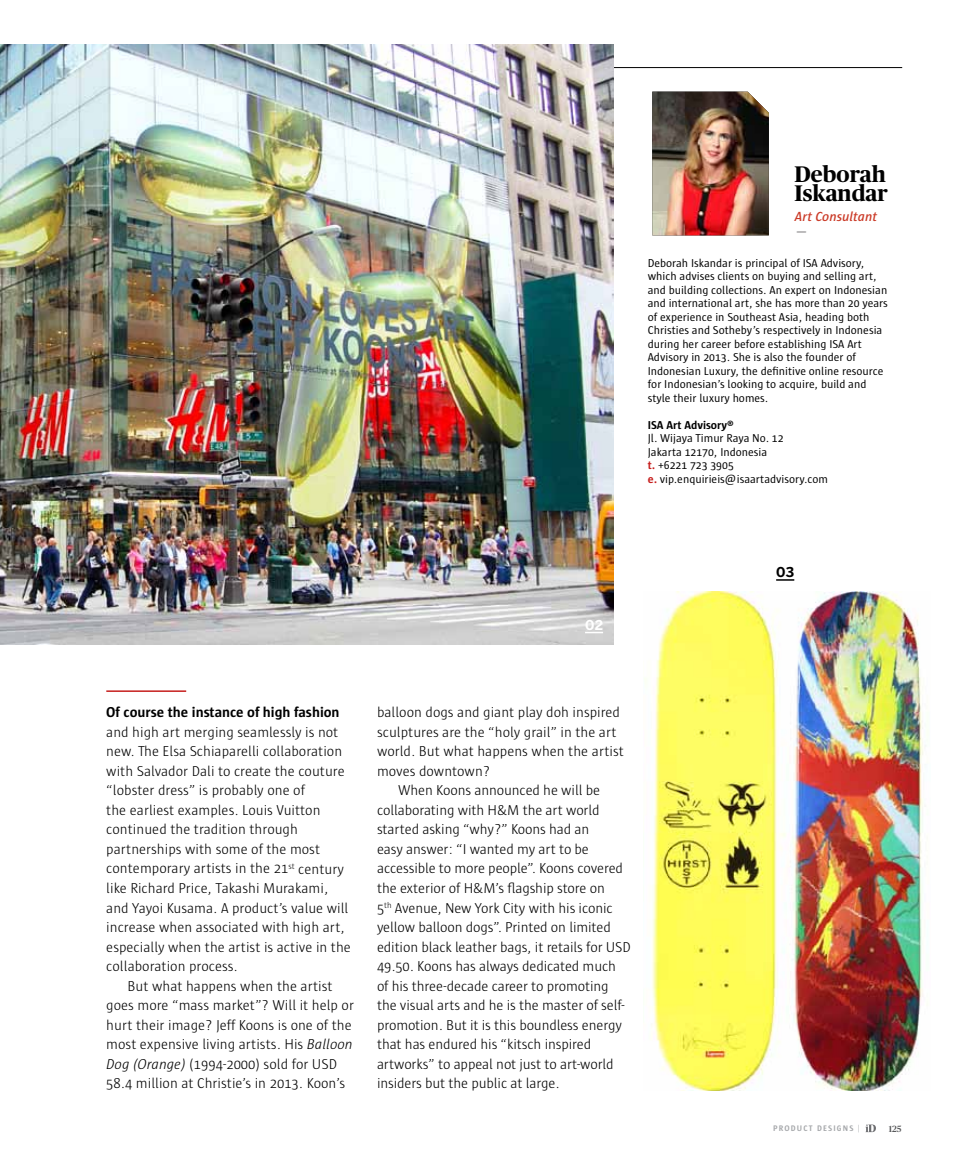
<style>
.page{position:relative;width:978px;height:1170px;background:#fff}
.page>*{position:absolute;margin:0;border:0;box-sizing:border-box;transform-origin:0 0}
.t1{font:700 22.5px/19.5px "Publico Headline";color:#000}
.t2{font:300 14.7px/19.5px "Sun";color:#000}
.t3{font:700 14.7px "Sun";color:#000}
.t4{font:italic 600 13.5px "Sun";color:#cb3b28}
.t5{font:700 13.5px "Benton Sans";color:#fff}
.t6{font:700 13.5px "Benton Sans";color:#000}
.t7{font:300 13.5px "Sun";color:#414042}
.t8{font:11.7px/13.5px "Sun";color:#000}
.t9{font:700 11.7px "Sun";color:#000}
.t10{font:500 9px "Publico Headline";color:#58595b}
.t11{font:700 8.25px "Sun";letter-spacing:.14em;color:#a7a9ac}
.s1{font-weight:700;color:#c61e1d}
.s2{font-style:italic}
.s3{font-weight:300}
</style>
<div class="page">
<svg style="left:865px;top:1124px;width:11px;height:7px"></svg>
<hr style="left:0;top:67px;width:902px;height:1px;background:#000">
<hr style="left:106px;top:690px;width:80px;height:2px;background:#c61e1d">
<img style="left:0;top:45px;width:614px;height:599px">
<img style="left:644px;top:591px;width:282px;height:499px">
<img style="left:652px;top:92px;width:117px;height:143px">
<svg style="left:585px;top:631px;width:18px;height:2px"></svg>
<svg style="left:776px;top:579px;width:18px;height:1px"></svg>
<h1 class="t1" style="left:794px;top:162px;width:95px">Deborah<br>Iskandar</h1>
<p class="t4" style="left:795px;top:209px;width:84px">Art Consultant</p>
<p class="t7" style="left:795px;top:225px;width:15px">—</p>
<p class="t8" style="left:648px;top:256px;width:242px">Deborah Iskandar is principal of ISA Advisory, which advises clients on buying and selling art, and building collections. An expert on Indonesian and international art, she has more than 20 years of experience in Southeast Asia, heading both Christies and Sotheby’s respectively in Indonesia during her career before establishing ISA Art Advisory in 2013. She is also the founder of Indonesian Luxury, the definitive online resource for Indonesian’s looking to acquire, build and style their luxury homes.</p>
<p class="t9" style="left:648px;top:418px;width:88px">ISA Art Advisory®</p>
<p class="t8" style="left:648px;top:432px;width:182px">Jl. Wijaya Timur Raya No. 12<br>Jakarta 12170, Indonesia<br><span class="s1">t.</span> +6221 723 3905<br><span class="s1">e.</span> vip.enquirieis@isaartadvisory.com</p>
<p class="t5" style="left:585px;top:616px;width:20px">02</p>
<p class="t3" style="left:106px;top:704px;width:235px">Of course the instance of high fashion</p>
<p class="t2" style="left:106px;top:722px;width:246px">and high art merging seamlessly is not new. The Elsa Schiaparelli collaboration with Salvador Dali to create the couture “lobster dress” is probably one of<br>the earliest examples. Louis Vuitton continued the tradition through partnerships with some of the most contemporary artists in the 21<sup>st</sup> century like Richard Price, Takashi Murakami, and Yayoi Kusama. A product’s value will increase when associated with high art, especially when the artist is active in the collaboration process.</p>
<p class="t2" style="left:106px;top:975px;width:249px;text-indent:21px">But what happens when the artist goes more “mass market”? Will it help or hurt their image? Jeff Koons is one of the most expensive living artists. His <span class="s2">Balloon Dog (Orange)</span> (1994-2000) sold for USD 58.4 million at Christie’s in 2013. Koon’s</p>
<p class="t2" style="left:377px;top:702px;width:245px">balloon dogs and giant play doh inspired</p>
<p class="t2" style="left:377px;top:722px;width:241px">sculptures are the “holy grail” in the art</p>
<p class="t2" style="left:377px;top:741px;width:248px">world. But what happens when the artist</p>
<p class="t2" style="left:377px;top:761px;width:115px">moves downtown?</p>
<p class="t2" style="left:398px;top:780px;width:203px">When Koons announced he will be</p>
<p class="t2" style="left:377px;top:800px;width:224px">collaborating with H&amp;M the art world</p>
<p class="t2" style="left:377px;top:819px;width:214px">started asking “why?” Koons had an</p>
<p class="t2" style="left:377px;top:839px;width:214px">easy answer: “I wanted my art to be</p>
<p class="t2" style="left:377px;top:858px;width:248px">accessible to more people”. Koons covered</p>
<p class="t2" style="left:377px;top:878px;width:229px">the exterior of H&amp;M’s flagship store on</p>
<p class="t2" style="left:377px;top:897px;width:237px">5<sup>th</sup> Avenue, New York City with his iconic</p>
<p class="t2" style="left:377px;top:917px;width:235px">yellow balloon dogs”. Printed on limited</p>
<p class="t2" style="left:377px;top:936px;width:255px">edition black leather bags, it retails for USD</p>
<p class="t2" style="left:377px;top:956px;width:241px">49.50. Koons has always dedicated much</p>
<p class="t2" style="left:377px;top:975px;width:233px">of his three-decade career to promoting</p>
<p class="t2" style="left:377px;top:995px;width:249px">the visual arts and he is the master of self-</p>
<p class="t2" style="left:377px;top:1014px;width:247px">promotion. But it is this boundless energy</p>
<p class="t2" style="left:377px;top:1034px;width:216px">that has endured his “kitsch inspired</p>
<p class="t2" style="left:377px;top:1053px;width:238px">artworks” to appeal not just to art-world</p>
<p class="t2" style="left:377px;top:1073px;width:184px">insiders but the public at large.</p>
<p class="t6" style="left:776px;top:564px;width:20px">03</p>
<p class="t11" style="left:773px;top:1123px;width:88px">PRODUCT DESIGNS <span class="s3">|</span></p>
<p class="t10" style="left:889px;top:1122px;width:14px">125</p>
</div>
